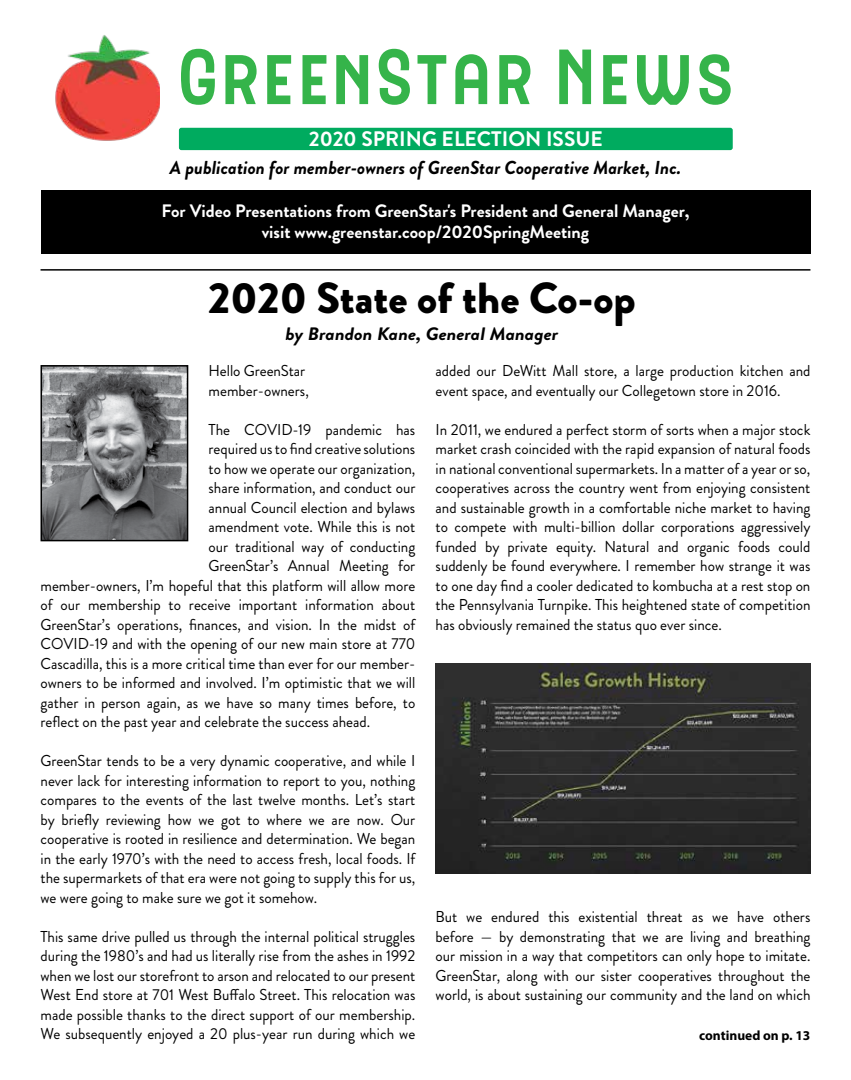
<style>
.page{position:relative;width:851px;height:1080px;background:#fff}
.page>*{position:absolute;margin:0;border:0;box-sizing:border-box;transform-origin:0 0}
.t1{font:77.85px "Hipton Sans";letter-spacing:-.02em;color:#35b44a}
.t2{font:900 43.5px "Brandon Grotesque";color:#000}
.t3{font:700 21px "Brandon Grotesque";color:#fff}
.t4{font:italic 700 18.75px "Brandon Grotesque";color:#000}
.t5{font:700 18px/21.6px "Brandon Grotesque";color:#fff;text-align:center}
.t6{font:italic 700 18px "Brandon Grotesque";color:#000;scale:1.11 1}
.t7{font:15.75px/19.5px "Brandon Grotesque";color:#000;text-align:justify;scale:.96 1}
.t8{font:700 13.5px "Myriad Pro";color:#000}
</style>
<div class="page">
<div style="left:179px;top:128px;width:553px;height:22px;background:#00ab5f;border-radius:2px"></div>
<hr style="left:40px;top:269px;width:770px;height:2px;background:#000">
<img style="left:43px;top:368px;width:142px;height:170px">
<div style="left:40px;top:365px;width:148px;height:176px;border:2px solid #000"></div>
<img style="left:55px;top:35px;width:105px;height:106px">
<div style="left:41px;top:191px;width:769px;height:63px;background:#000"></div>
<img style="left:435px;top:663px;width:375px;height:211px">
<h1 class="t1" style="left:176px;top:36px;width:561px">GreenStar News</h1>
<h3 class="t3" style="left:309px;top:124px;width:295px">2020 SPRING ELECTION ISSUE</h3>
<p class="t4" style="left:170px;top:154px;width:512px">A publication for member-owners of GreenStar Cooperative Market, Inc.</p>
<p class="t5" style="left:162px;top:200px;width:529px">For Video Presentations from GreenStar's President and General Manager, visit www.greenstar.coop/2020SpringMeeting</p>
<h2 class="t2" style="left:208px;top:268px;width:429px">2020 State of the Co-op</h2>
<p class="t6" style="left:285px;top:321px;width:247px">by Brandon Kane, General Manager</p>
<p class="t7" style="left:208px;top:361px;width:106px">Hello GreenStar member-owners,</p>
<p class="t7" style="left:208px;top:420px;width:217px">The COVID-19 pandemic has</p>
<p class="t7" style="left:208px;top:439px;width:217px">required us to find creative solutions</p>
<p class="t7" style="left:208px;top:459px;width:217px">to how we operate our organization,</p>
<p class="t7" style="left:208px;top:478px;width:217px">share information, and conduct our</p>
<p class="t7" style="left:208px;top:498px;width:217px">annual Council election and bylaws</p>
<p class="t7" style="left:208px;top:517px;width:217px">amendment vote. While this is not</p>
<p class="t7" style="left:208px;top:537px;width:217px">our traditional way of conducting</p>
<p class="t7" style="left:208px;top:556px;width:217px">GreenStar’s Annual Meeting for</p>
<p class="t7" style="left:41px;top:576px;width:392px">member-owners, I’m hopeful that this platform will allow more</p>
<p class="t7" style="left:41px;top:595px;width:392px">of our membership to receive important information about</p>
<p class="t7" style="left:41px;top:615px;width:392px">GreenStar’s operations, finances, and vision. In the midst of</p>
<p class="t7" style="left:41px;top:634px;width:392px">COVID-19 and with the opening of our new main store at 770</p>
<p class="t7" style="left:41px;top:654px;width:392px">Cascadilla, this is a more critical time than ever for our member-</p>
<p class="t7" style="left:41px;top:673px;width:392px">owners to be informed and involved. I’m optimistic that we will</p>
<p class="t7" style="left:41px;top:693px;width:392px">gather in person again, as we have so many times before, to</p>
<p class="t7" style="left:41px;top:712px;width:345px">reflect on the past year and celebrate the success ahead.</p>
<p class="t7" style="left:41px;top:751px;width:392px">GreenStar tends to be a very dynamic cooperative, and while I never lack for interesting information to report to you, nothing compares to the events of the last twelve months. Let’s start by briefly reviewing how we got to where we are now. Our cooperative is rooted in resilience and determination. We began in the early 1970’s with the need to access fresh, local foods. If the supermarkets of that era were not going to supply this for us, we were going to make sure we got it somehow.</p>
<p class="t7" style="left:41px;top:927px;width:392px">This same drive pulled us through the internal political struggles during the 1980’s and had us literally rise from the ashes in 1992 when we lost our storefront to arson and relocated to our present West End store at 701 West Buffalo Street. This relocation was made possible thanks to the direct support of our membership.<br>We subsequently enjoyed a 20 plus-year run during which we</p>
<p class="t7" style="left:435px;top:361px;width:392px">added our DeWitt Mall store, a large production kitchen and event space, and eventually our Collegetown store in 2016.</p>
<p class="t7" style="left:435px;top:420px;width:392px">In 2011, we endured a perfect storm of sorts when a major stock market crash coincided with the rapid expansion of natural foods in national conventional supermarkets. In a matter of a year or so, cooperatives across the country went from enjoying consistent and sustainable growth in a comfortable niche market to having to compete with multi-billion dollar corporations aggressively funded by private equity. Natural and organic foods could suddenly be found everywhere. I remember how strange it was to one day find a cooler dedicated to kombucha at a rest stop on the Pennsylvania Turnpike. This heightened state of competition has obviously remained the status quo ever since.</p>
<p class="t7" style="left:435px;top:907px;width:392px">But we endured this existential threat as we have others before — by demonstrating that we are living and breathing our mission in a way that competitors can only hope to imitate.<br>GreenStar, along with our sister cooperatives throughout the world, is about sustaining our community and the land on which</p>
<p class="t8" style="left:699px;top:1026px;width:113px">continued on p. 13</p>
</div>
